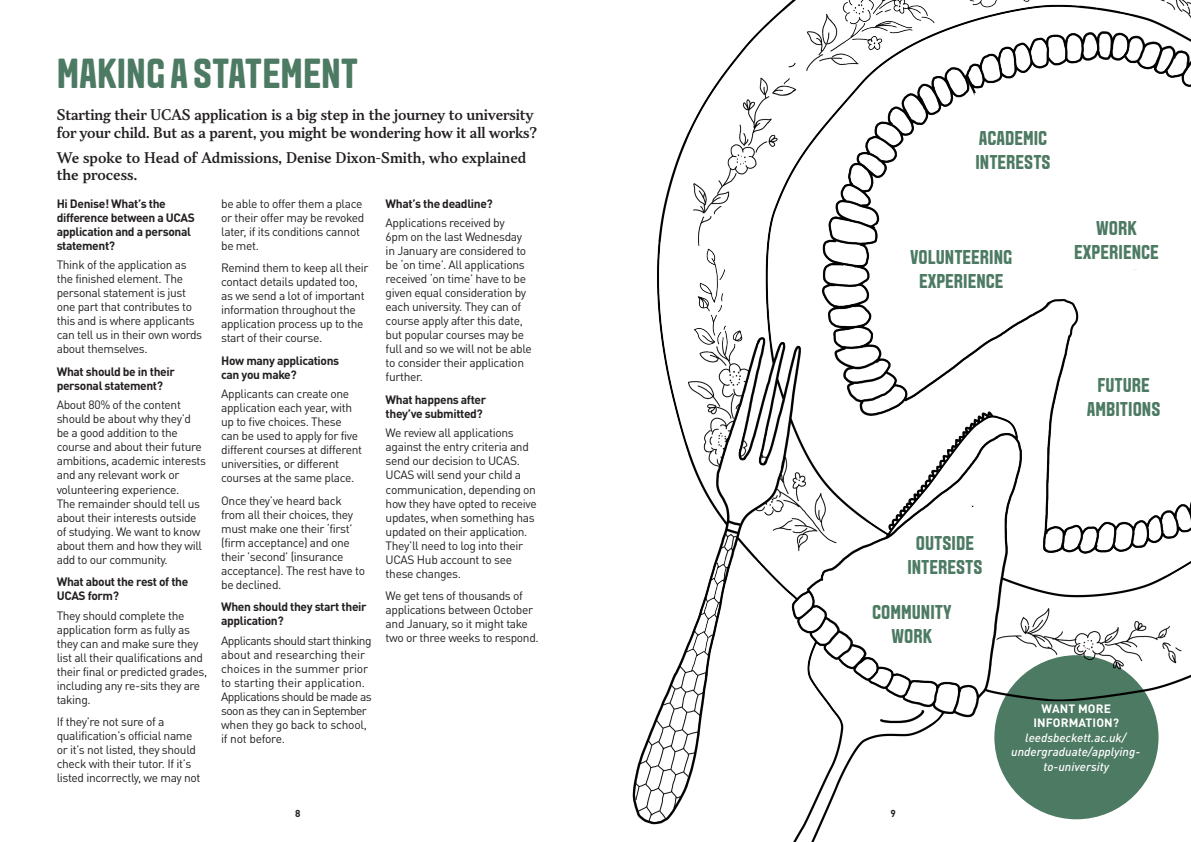
<style>
.page{position:relative;width:1191px;height:842px;background:#fff}
.page>*{position:absolute;margin:0;border:0;box-sizing:border-box;transform-origin:0 0}
.page_title{font:700 42px "Aveny TLBU";color:#4d7a63}
.page_title-2{font:700 20px/24px "Aveny TLBU";color:#4d7a63;text-align:center}
.standfirst{font:500 14px/18px "TT Jenevers";letter-spacing:-.01em;color:#231f20}
.body_copy{font:12px/14px "DIN Pro";letter-spacing:-.03em;color:#231f20}
.t1{font:700 12px/14px "DIN Pro";letter-spacing:-.03em;color:#231f20}
.body_copy-2{font:italic 500 12px/14.4px "DIN Pro";color:#fff;text-align:center}
.page_title-3{font:700 10px "DIN Pro";color:#231f20}
.s1{font-weight:700;font-style:normal}
</style>
<div class="page">
<img style="left:632px;top:0;width:559px;height:842px">
<p class="page_title" style="left:57px;top:49px;width:303px">MAKING A STATEMENT</p>
<p class="standfirst" style="left:57px;top:106px;width:482px">Starting their UCAS application is a big step in the journey to university for your child. But as a parent, you might be wondering how it all works?</p>
<p class="standfirst" style="left:57px;top:150px;width:471px;line-height:16.8px">We spoke to Head of Admissions, Denise Dixon-Smith, who explained the process.</p>
<p class="t1" style="left:57px;top:196px;width:140px">Hi Denise! What’s the difference between a UCAS application and a personal statement?</p>
<p class="body_copy" style="left:57px;top:257px;width:147px">Think of the application as the finished element. The personal statement is just one part that contributes to this and is where applicants can tell us in their own words about themselves.</p>
<p class="t1" style="left:57px;top:364px;width:120px">What should be in their personal statement?</p>
<p class="body_copy" style="left:57px;top:397px;width:151px">About 80% of the content should be about why they’d be a good addition to the course and about their future ambitions, academic interests and any relevant work or volunteering experience.<br>The remainder should tell us about their interests outside of studying. We want to know about them and how they will add to our community.</p>
<p class="t1" style="left:57px;top:574px;width:133px">What about the rest of the<br>UCAS form?</p>
<p class="body_copy" style="left:57px;top:608px;width:152px">They should complete the application form as fully as they can and make sure they list all their qualifications and their final or predicted grades, including any re-sits they are taking.</p>
<p class="body_copy" style="left:57px;top:714px;width:145px">If they’re not sure of a qualification’s official name or it’s not listed, they should check with their tutor. If it’s listed incorrectly, we may not</p>
<p class="body_copy" style="left:221px;top:195px;width:144px">be able to offer them a place or their offer may be revoked later, if its conditions cannot be met.</p>
<p class="body_copy" style="left:221px;top:260px;width:149px">Remind them to keep all their contact details updated too, as we send a lot of important information throughout the application process up to the start of their course.</p>
<p class="t1" style="left:221px;top:353px;width:120px">How many applications can you make?</p>
<p class="body_copy" style="left:221px;top:386px;width:143px">Applicants can create one application each year, with up to five choices. These can be used to apply for five different courses at different universities, or different courses at the same place.</p>
<p class="body_copy" style="left:221px;top:493px;width:145px">Once they’ve heard back from all their choices, they must make one their ‘first’ (firm acceptance) and one their ’second’ (insurance acceptance). The rest have to be declined.</p>
<p class="t1" style="left:221px;top:599px;width:147px">When should they start their application?</p>
<p class="body_copy" style="left:221px;top:633px;width:152px">Applicants should start thinking about and researching their choices in the summer prior to starting their application.<br>Applications should be made as soon as they can in September when they go back to school, if not before.</p>
<p class="t1" style="left:386px;top:196px;width:109px">What’s the deadline?</p>
<p class="body_copy" style="left:386px;top:215px;width:148px">Applications received by<br>6pm on the last Wednesday in January are considered to be ‘on time’. All applications received ‘on time’ have to be given equal consideration by each university. They can of course apply after this date, but popular courses may be full and so we will not be able to consider their application further.</p>
<p class="t1" style="left:386px;top:392px;width:102px">What happens after they’ve submitted?</p>
<p class="body_copy" style="left:386px;top:425px;width:153px">We review all applications against the entry criteria and send our decision to UCAS.<br>UCAS will send your child a communication, depending on how they have opted to receive updates, when something has updated on their application.<br>They’ll need to log into their<br>UCAS Hub account to see these changes.</p>
<p class="body_copy" style="left:386px;top:588px;width:155px">We get tens of thousands of applications between October and January, so it might take two or three weeks to respond.</p>
<p class="page_title-3" style="left:295px;top:806px;width:7px">8</p>
<p class="page_title-2" style="left:975px;top:126px;width:77px;text-align:left">ACADEMIC<br>INTERESTS</p>
<p class="page_title-2" style="left:910px;top:246px;width:104px">VOLUNTEERING<br>EXPERIENCE</p>
<p class="page_title-2" style="left:1074px;top:216px;width:86px">WORK<br>EXPERIENCE</p>
<p class="page_title-2" style="left:1087px;top:373px;width:75px">FUTURE<br>AMBITIONS</p>
<p class="page_title-2" style="left:907px;top:531px;width:77px">OUTSIDE<br>INTERESTS</p>
<p class="page_title-2" style="left:872px;top:600px;width:81px">COMMUNITY<br>WORK</p>
<p class="page_title-3" style="left:890px;top:806px;width:7px">9</p>
<p class="body_copy-2" style="left:1011px;top:701px;width:130px"><span class="s1">WANT MORE<br>INFORMATION? </span>leedsbeckett.ac.uk/ undergraduate/applying&shy;to-university</p>
</div>
